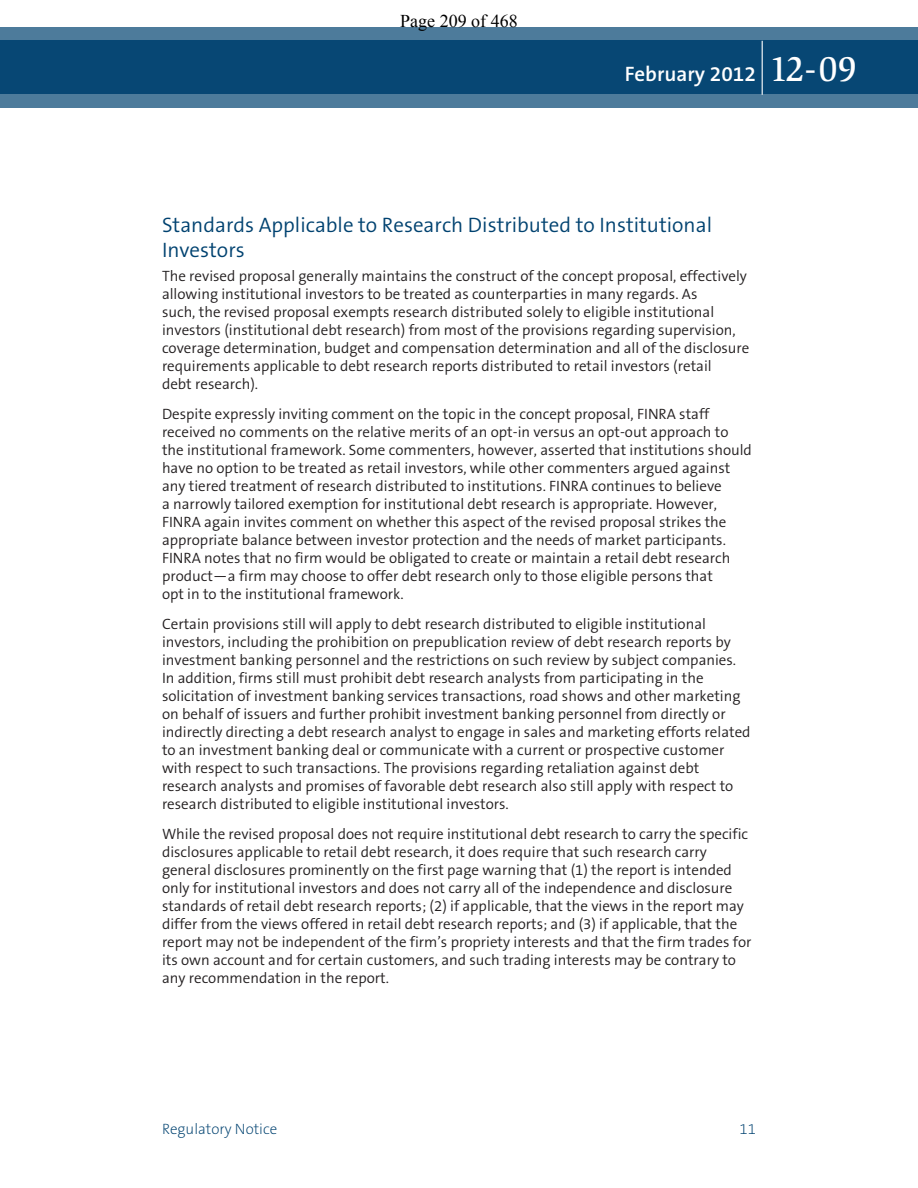
<style>
.page{position:relative;width:918px;height:1188px;background:#fff}
.page>*{position:absolute;margin:0;border:0;box-sizing:border-box;transform-origin:0 0}
.t1{font:300 21px/25.2px "The Sans B4";color:#004270}
.t2{font:600 21px "The Sans B6";color:#fff}
.t3{font:18px "Times New Roman";color:#000}
.t4{font:300 15px/18px "The Sans B4";color:#231f20}
.t5{font:200 15px "The Sans B2";color:#004270}
.s1{font-family:"Slimbach LT";font-weight:500;font-size:36px}
</style>
<div class="page">
<svg style="left:0;top:27px;width:918px;height:81px;background:#1e5881"></svg>
<hr style="left:762px;top:41px;width:1px;height:54px;background:#fff">
<p class="t3" style="left:400px;top:9px;width:119px">Page 209 of 468</p>
<h1 class="t2" style="left:625px;top:62px;width:234px">February 2012 <span class="s1">12-09</span></h1>
<h1 class="t1" style="left:162px;top:212px;width:552px">Standards Applicable to Research Distributed to Institutional<br>Investors</h1>
<p class="t4" style="left:162px;top:267px;width:589px">The revised proposal generally maintains the construct of the concept proposal, effectively allowing institutional investors to be treated as counterparties in many regards. As<br>such, the revised proposal exempts research distributed solely to eligible institutional investors (institutional debt research) from most of the provisions regarding supervision, coverage determination, budget and compensation determination and all of the disclosure requirements applicable to debt research reports distributed to retail investors (retail<br>debt research).</p>
<p class="t4" style="left:162px;top:405px;width:592px">Despite expressly inviting comment on the topic in the concept proposal, FINRA staff received no comments on the relative merits of an opt-in versus an opt-out approach to the institutional framework. Some commenters, however, asserted that institutions should have no option to be treated as retail investors, while other commenters argued against any tiered treatment of research distributed to institutions. FINRA continues to believe<br>a narrowly tailored exemption for institutional debt research is appropriate. However, FINRA again invites comment on whether this aspect of the revised proposal strikes the appropriate balance between investor protection and the needs of market participants.<br>FINRA notes that no firm would be obligated to create or maintain a retail debt research product—a firm may choose to offer debt research only to those eligible persons that<br>opt in to the institutional framework.</p>
<p class="t4" style="left:162px;top:615px;width:590px">Certain provisions still will apply to debt research distributed to eligible institutional investors, including the prohibition on prepublication review of debt research reports by investment banking personnel and the restrictions on such review by subject companies.<br>In addition, firms still must prohibit debt research analysts from participating in the solicitation of investment banking services transactions, road shows and other marketing on behalf of issuers and further prohibit investment banking personnel from directly or indirectly directing a debt research analyst to engage in sales and marketing efforts related to an investment banking deal or communicate with a current or prospective customer with respect to such transactions. The provisions regarding retaliation against debt research analysts and promises of favorable debt research also still apply with respect to research distributed to eligible institutional investors.</p>
<p class="t4" style="left:162px;top:825px;width:591px">While the revised proposal does not require institutional debt research to carry the specific disclosures applicable to retail debt research, it does require that such research carry general disclosures prominently on the first page warning that (1) the report is intended only for institutional investors and does not carry all of the independence and disclosure standards of retail debt research reports; (2) if applicable, that the views in the report may differ from the views offered in retail debt research reports; and (3) if applicable, that the report may not be independent of the firm’s propriety interests and that the firm trades for its own account and for certain customers, and such trading interests may be contrary to any recommendation in the report.</p>
<p class="t5" style="left:162px;top:1121px;width:117px">Regulatory Notice</p>
<p class="t5" style="left:740px;top:1121px;width:18px">11</p>
</div>
